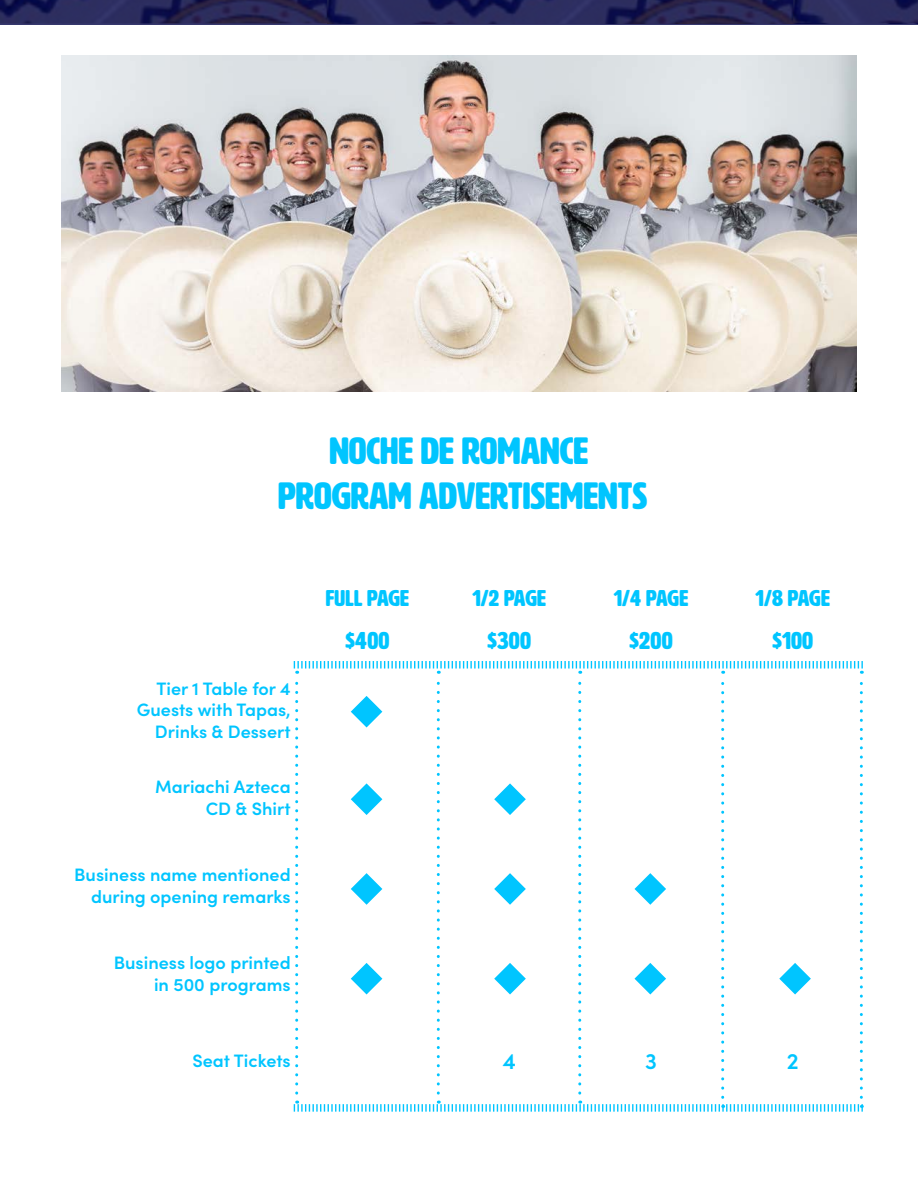
<style>
.page{position:relative;width:918px;height:1188px;background:#fff}
.page>*{position:absolute;margin:0;border:0;box-sizing:border-box;transform-origin:0 0}
.t1{font:37.5px "HWT Artz";color:#00c5ff}
.t2{font:24px "HWT Artz";letter-spacing:.01em;color:#00c5ff}
.t3{font:22.5px "HWT Artz";letter-spacing:-.005em;color:#00c5ff}
.t4{font:600 22.5px "Sofia Pro";color:#00c5ff}
.t5{font:600 18px "Sofia Pro";color:#00c5ff}
</style>
<div class="page">
<svg style="left:0;top:0;width:917px;height:25px;background:#262657"></svg>
<img style="left:917px;top:0;width:1px;height:25px">
<svg style="left:294px;top:661px;width:569px;height:451px"></svg>
<img style="left:62px;top:56px;width:795px;height:336px">
<p class="t1" style="left:329px;top:431px;width:261px">NOCHE DE ROMANCE</p>
<p class="t1" style="left:278px;top:476px;width:371px">PROGRAM ADVERTISEMENTS</p>
<p class="t5" style="left:156px;top:675px;width:136px">Tier 1 Table for 4</p>
<p class="t5" style="left:137px;top:697px;width:155px">Guests with Tapas,</p>
<p class="t5" style="left:155px;top:718px;width:137px">Drinks &amp; Dessert</p>
<p class="t5" style="left:155px;top:774px;width:137px">Mariachi Azteca</p>
<p class="t5" style="left:206px;top:795px;width:86px">CD &amp; Shirt</p>
<p class="t5" style="left:74px;top:861px;width:218px">Business name mentioned</p>
<p class="t5" style="left:91px;top:883px;width:201px">during opening remarks</p>
<p class="t5" style="left:114px;top:949px;width:178px">Business logo printed</p>
<p class="t5" style="left:154px;top:971px;width:138px">in 500 programs</p>
<p class="t3" style="left:326px;top:586px;width:85px">FULL PAGE</p>
<p class="t3" style="left:472px;top:586px;width:75px">1/2 PAGE</p>
<p class="t3" style="left:614px;top:586px;width:76px">1/4 PAGE</p>
<p class="t3" style="left:756px;top:586px;width:76px">1/8 PAGE</p>
<p class="t2" style="left:346px;top:628px;width:45px">$400</p>
<p class="t2" style="left:487px;top:628px;width:45px">$300</p>
<p class="t2" style="left:629px;top:628px;width:45px">$200</p>
<p class="t2" style="left:772px;top:628px;width:42px">$100</p>
<p class="t5" style="left:192px;top:1048px;width:100px">Seat Tickets</p>
<p class="t4" style="left:503px;top:1044px;width:15px">4</p>
<p class="t4" style="left:645px;top:1044px;width:13px">3</p>
<p class="t4" style="left:787px;top:1044px;width:13px">2</p>
</div>
